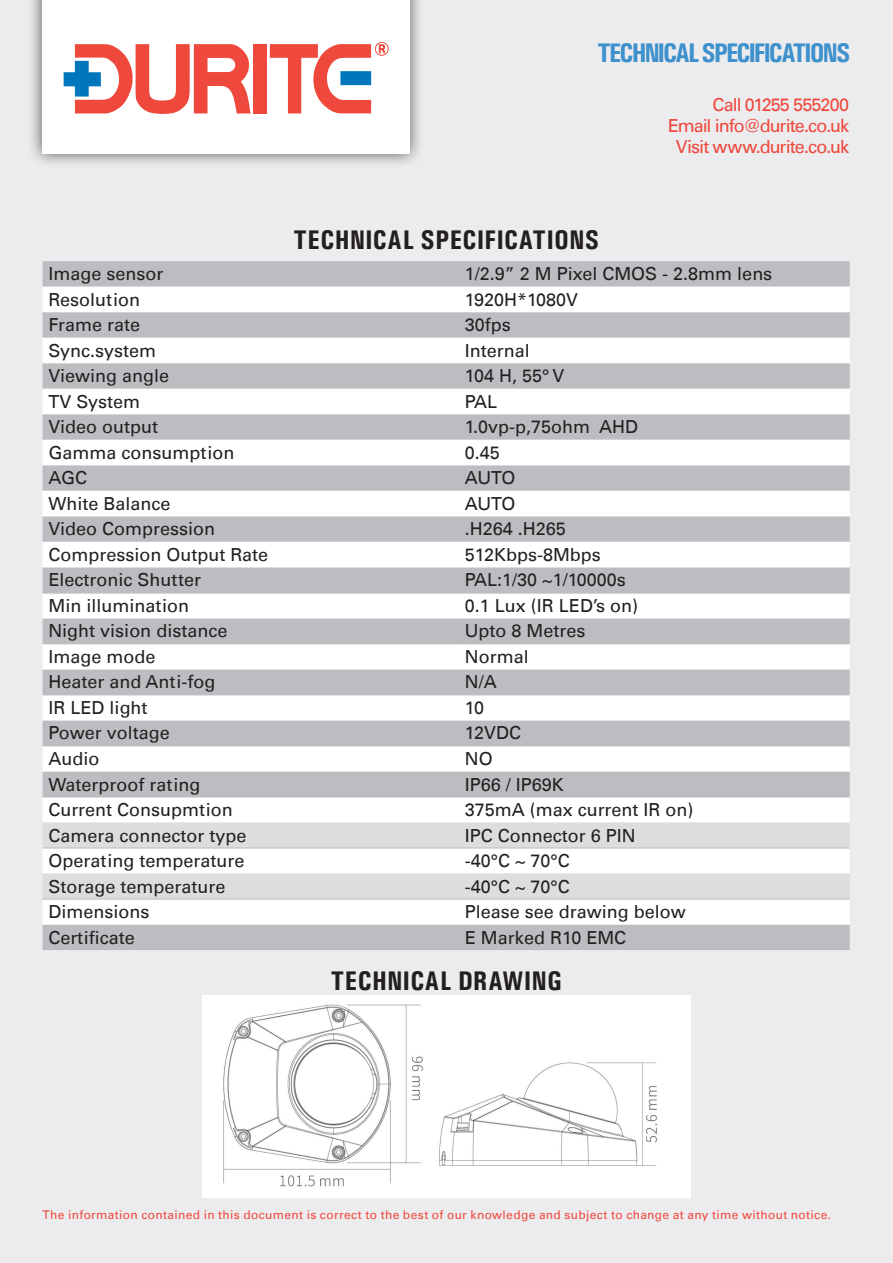
<style>
.page{position:relative;width:893px;height:1263px;background:#ececee}
.page>*{position:absolute;margin:0;border:0;box-sizing:border-box;transform-origin:0 0}
.t1{font:700 condensed 27px "Univers";letter-spacing:.015em;color:#231f20}
.t2{font:700 condensed 27px "Univers";letter-spacing:-.07em;color:#3e91cc}
.t3{font:18px "Univers Com 55 Roman";color:#231f20}
.t4{font:18px "Univers Com 55 Roman";letter-spacing:-.05em;color:#ef483c}
.t5{font:12px "Univers Com 55 Roman";letter-spacing:.03em;color:#ef483c}
</style>
<div class="page">
<div style="left:27px;top:0;width:398px;height:169px;background:#231f20;opacity:.75"></div>
<div style="left:42px;top:0;width:367px;height:154px;background:#fff"></div>
<div style="left:253px;top:44px;width:13px;height:69px;background:#ef483c"></div>
<svg style="left:270px;top:42px;width:118px;height:71px"></svg>
<svg style="left:64px;top:44px;width:187px;height:70px"></svg>
<div style="left:43px;top:261px;width:807px;height:689px;background:#bcbdc0"></div>
<svg style="left:43px;top:287px;width:807px;height:76px;background:#e8e9ea"></svg>
<svg style="left:43px;top:389px;width:807px;height:535px;background:#e1e1e3"></svg>
<svg style="left:43px;top:822px;width:807px;height:77px;fill:#dcdddf"></svg>
<hr style="left:43px;top:592px;width:416px;height:2px;background:#bcbdc0">
<hr style="left:459px;top:592px;width:391px;height:2px;background:#bcbdc0">
<hr style="left:43px;top:643px;width:416px;height:1px;background:#bcbdc0">
<hr style="left:459px;top:643px;width:391px;height:1px;background:#bcbdc0">
<hr style="left:43px;top:694px;width:416px;height:1px;background:#bcbdc0">
<hr style="left:459px;top:694px;width:391px;height:1px;background:#bcbdc0">
<hr style="left:43px;top:745px;width:416px;height:1px;background:#bcbdc0">
<hr style="left:459px;top:745px;width:391px;height:1px;background:#bcbdc0">
<hr style="left:43px;top:797px;width:416px;height:1px;background:#bcbdc0">
<hr style="left:459px;top:797px;width:391px;height:1px;background:#bcbdc0">
<hr style="left:43px;top:848px;width:416px;height:1px;background:#bcbdc0">
<hr style="left:459px;top:848px;width:391px;height:1px;background:#bcbdc0">
<hr style="left:43px;top:899px;width:416px;height:1px;background:#bcbdc0">
<hr style="left:459px;top:899px;width:391px;height:1px;background:#bcbdc0">
<img style="left:202px;top:995px;width:489px;height:202px">
<p class="t2" style="left:597px;top:37px;width:254px">TECHNICAL SPECIFICATIONS</p>
<p class="t1" style="left:294px;top:224px;width:307px">TECHNICAL SPECIFICATIONS</p>
<p class="t4" style="left:713px;top:94px;width:138px">Call 01255 555200</p>
<p class="t4" style="left:668px;top:115px;width:183px">Email info@durite.co.uk</p>
<p class="t4" style="left:676px;top:136px;width:175px">Visit www.durite.co.uk</p>
<p class="t3" style="left:49px;top:263px;width:117px">Image sensor</p>
<p class="t3" style="left:465px;top:263px;width:309px">1/2.9” 2 M Pixel CMOS - 2.8mm lens</p>
<p class="t3" style="left:49px;top:288px;width:93px">Resolution</p>
<p class="t3" style="left:465px;top:288px;width:115px">1920H*1080V</p>
<p class="t3" style="left:49px;top:314px;width:93px">Frame rate</p>
<p class="t3" style="left:465px;top:314px;width:48px">30fps</p>
<p class="t3" style="left:49px;top:339px;width:109px">Sync.system</p>
<p class="t3" style="left:465px;top:339px;width:67px">Internal</p>
<p class="t3" style="left:49px;top:365px;width:122px">Viewing angle</p>
<p class="t3" style="left:465px;top:365px;width:101px">104 H, 55° V</p>
<p class="t3" style="left:49px;top:391px;width:93px">TV System</p>
<p class="t3" style="left:465px;top:391px;width:34px">PAL</p>
<p class="t3" style="left:49px;top:416px;width:111px">Video output</p>
<p class="t3" style="left:465px;top:416px;width:175px">1.0vp-p,75ohm AHD</p>
<p class="t3" style="left:49px;top:442px;width:187px">Gamma consumption</p>
<p class="t3" style="left:465px;top:442px;width:37px">0.45</p>
<p class="t3" style="left:49px;top:467px;width:40px">AGC</p>
<p class="t3" style="left:465px;top:467px;width:52px">AUTO</p>
<p class="t3" style="left:49px;top:493px;width:123px">White Balance</p>
<p class="t3" style="left:465px;top:493px;width:52px">AUTO</p>
<p class="t3" style="left:49px;top:518px;width:168px">Video Compression</p>
<p class="t3" style="left:465px;top:518px;width:103px">.H264 .H265</p>
<p class="t3" style="left:49px;top:544px;width:221px">Compression Output Rate</p>
<p class="t3" style="left:465px;top:544px;width:137px">512Kbps-8Mbps</p>
<p class="t3" style="left:49px;top:569px;width:154px">Electronic Shutter</p>
<p class="t3" style="left:465px;top:569px;width:163px">PAL:1/30 ~1/10000s</p>
<p class="t3" style="left:49px;top:595px;width:142px">Min illumination</p>
<p class="t3" style="left:465px;top:595px;width:175px">0.1 Lux (IR LED’s on)</p>
<p class="t3" style="left:49px;top:620px;width:180px">Night vision distance</p>
<p class="t3" style="left:465px;top:620px;width:122px">Upto 8 Metres</p>
<p class="t3" style="left:49px;top:646px;width:109px">Image mode</p>
<p class="t3" style="left:465px;top:646px;width:65px">Normal</p>
<p class="t3" style="left:49px;top:671px;width:168px">Heater and Anti-fog</p>
<p class="t3" style="left:465px;top:671px;width:33px">N/A</p>
<p class="t3" style="left:49px;top:697px;width:101px">IR LED light</p>
<p class="t3" style="left:465px;top:697px;width:21px">10</p>
<p class="t3" style="left:49px;top:722px;width:123px">Power voltage</p>
<p class="t3" style="left:465px;top:722px;width:58px">12VDC</p>
<p class="t3" style="left:49px;top:748px;width:52px">Audio</p>
<p class="t3" style="left:465px;top:748px;width:29px">NO</p>
<p class="t3" style="left:49px;top:773px;width:153px">Waterproof rating</p>
<p class="t3" style="left:465px;top:773px;width:101px">IP66 / IP69K</p>
<p class="t3" style="left:49px;top:799px;width:186px">Current Consupmtion</p>
<p class="t3" style="left:465px;top:799px;width:230px">375mA (max current IR on)</p>
<p class="t3" style="left:49px;top:824px;width:200px">Camera connector type</p>
<p class="t3" style="left:465px;top:824px;width:172px">IPC Connector 6 PIN</p>
<p class="t3" style="left:49px;top:850px;width:197px">Operating temperature</p>
<p class="t3" style="left:465px;top:850px;width:106px">-40°C ~ 70°C</p>
<p class="t3" style="left:49px;top:875px;width:179px">Storage temperature</p>
<p class="t3" style="left:465px;top:875px;width:106px">-40°C ~ 70°C</p>
<p class="t3" style="left:49px;top:901px;width:102px">Dimensions</p>
<p class="t3" style="left:465px;top:901px;width:223px">Please see drawing below</p>
<p class="t3" style="left:49px;top:926px;width:88px">Certificate</p>
<p class="t3" style="left:465px;top:926px;width:163px">E Marked R10 EMC</p>
<p class="t1" style="left:331px;top:964px;width:233px">TECHNICAL DRAWING</p>
<p class="t5" style="left:43px;top:1208px;width:790px">The information contained in this document is correct to the best of our knowledge and subject to change at any time without notice.</p>
</div>
